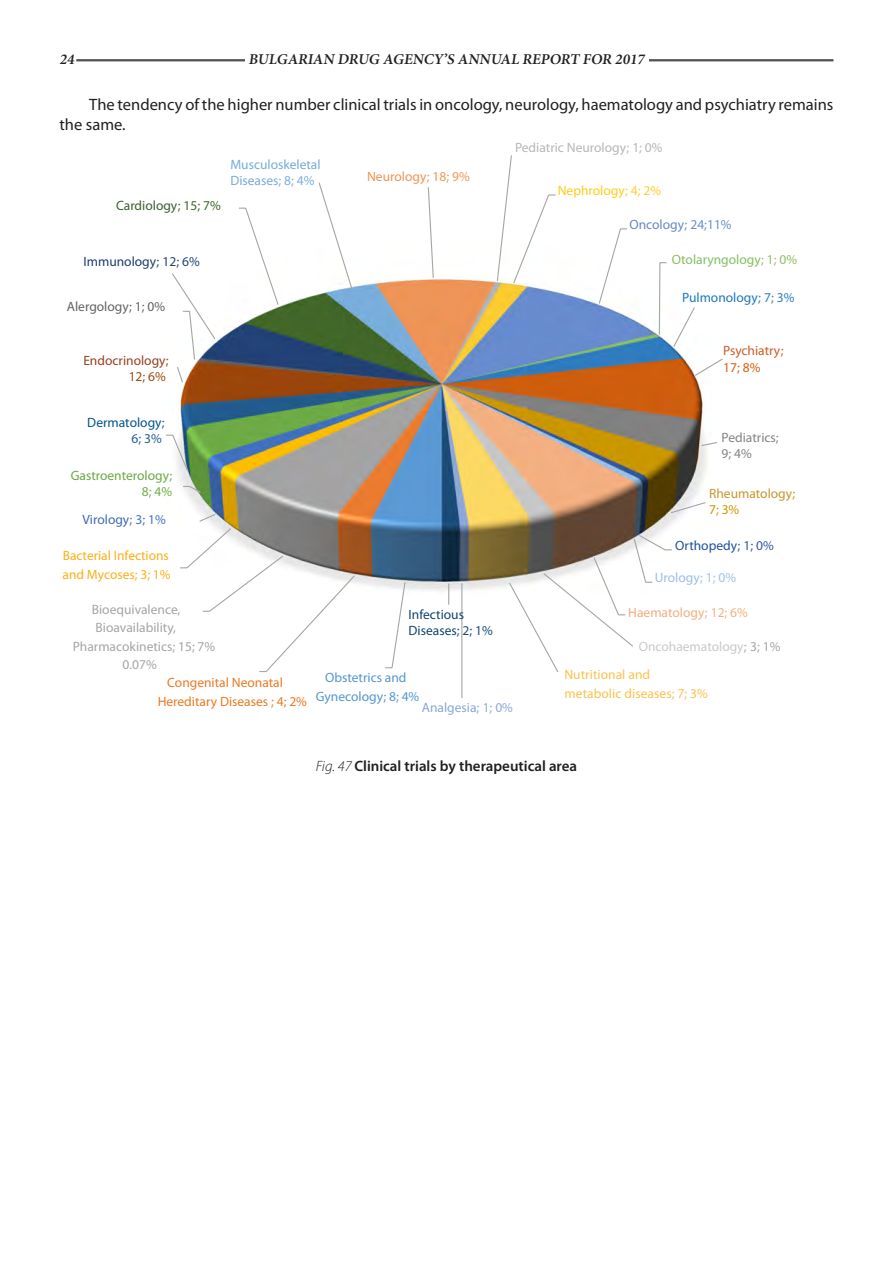
<style>
.page{position:relative;width:893px;height:1263px;background:#fff}
.page>*{position:absolute;margin:0;border:0;box-sizing:border-box;transform-origin:0 0}
.t1{font:16.5px/19.5px "Myriad Pro";color:#231f20}
.t2{font:600 15px "Minion Pro";color:#231f20}
.t3{font:600 15px "Myriad Pro";color:#231f20}
.t4{font:13.5px "Myriad Pro";color:#a5a5a5}
.t5{font:13.5px/18.3px "Myriad Pro";color:#eb7923}
.t6{font:13.5px/27.6px "Myriad Pro";color:#c9c9c9}
.t7{font:13.5px/18.3px "Myriad Pro";color:#fcaf17}
.t8{font:13.5px/16.2px "Myriad Pro";color:#76acdc}
.t9{font:13.5px/18.3px "Myriad Pro";color:#5397d1;text-align:center}
.t10{font:13.5px "Myriad Pro";color:#b7b7b7}
.t11{font:13.5px/16.2px "Myriad Pro";color:#104572}
.t12{font:13.5px "Myriad Pro";letter-spacing:.005em;color:#fbc24e}
.t13{font:13.5px/16.2px "Myriad Pro";color:#6aaa44;text-align:right}
.t14{font:13.5px/16.2px "Myriad Pro";color:#974120;text-align:right}
.t15{font:13.5px "Myriad Pro";color:#87be60}
.t16{font:13.5px/16.2px "Myriad Pro";color:#c7972c}
.t17{font:13.5px "Myriad Pro";color:#f3ae7e}
.t18{font:13.5px/16.2px "Myriad Pro";color:#00568d;text-align:right}
.t19{font:13.5px "Myriad Pro";color:#1e3a6f}
.t20{font:13.5px "Myriad Pro";color:#38622f}
.t21{font:13.5px "Myriad Pro";color:#1d78bd}
.t22{font:13.5px/16.2px "Myriad Pro";color:#ce5b27}
.t23{font:13.5px "Myriad Pro";color:#636363}
.t24{font:13.5px "Myriad Pro";color:#f09351}
.t25{font:13.5px "Myriad Pro";color:#ffcc19}
.t26{font:13.5px "Myriad Pro";color:#6489c6}
.t27{font:13.5px/16.2px "Myriad Pro";color:#848484}
.t28{font:13.5px "Myriad Pro";color:#1c529e}
.t29{font:13.5px "Myriad Pro";color:#8ba6d6}
.t30{font:13.5px "Myriad Pro";color:#3d6cb3}
.t31{font:13.5px "Myriad Pro";color:#99c0e3}
.s1{color:#43682b}
.s2{color:#7cafdd}
.s3{color:#264478}
.s4{color:#9e480e}
.s5{color:#f1975a}
.s6{color:#ffcd33}
.s7{color:#698ed0}
.s8{color:#8cc168}
.s9{color:#327dc2}
.s10{color:#d26012}
.s11{color:#255e91}
.s12{color:#70ad47}
.s13{color:#4472c4}
.s14{color:#1f4e79}
.s15{color:#8faadc}
.s16{color:#cc9a00}
.s17{color:#335aa1}
.s18{color:#9dc3e6}
.s19{color:#f4b183}
.s20{color:#a6a6a6}
.s21{color:#fbc24e}
.s22{font-weight:300;font-style:italic}
</style>
<div class="page">
<hr style="left:76px;top:59px;width:757px;height:1px;background:#231f20">
<hr style="left:76px;top:61px;width:757px;height:1px;background:#231f20">
<div style="left:245px;top:47px;width:404px;height:30px;background:#fff"></div>
<img style="left:166px;top:155px;width:541px;height:543px">
<svg style="left:694px;top:357px;width:29px;height:20px"></svg>
<svg style="left:700px;top:441px;width:17px;height:6px"></svg>
<p class="t2" style="left:60px;top:50px;width:19px">24</p>
<p class="t2" style="left:248px;top:50px;width:400px">BULGARIAN DRUG AGENCY’S ANNUAL REPORT FOR 2017</p>
<p class="t1" style="left:60px;top:95px;width:775px;text-indent:30px">The tendency of the higher number clinical trials in oncology, neurology, haematology and psychiatry remains the same.</p>
<p class="t20" style="left:116px;top:198px;width:106px">Cardiology<span class="s1">; 15; 7%</span></p>
<p class="t8" style="left:230px;top:156px;width:92px">Musculoskeletal<br>Diseases<span class="s2">; 8; 4%</span></p>
<p class="t19" style="left:83px;top:254px;width:118px">Immunology<span class="s3">; 12; 6%</span></p>
<p class="t23" style="left:67px;top:299px;width:100px">Alergology; 1; 0%</p>
<p class="t14" style="left:83px;top:352px;width:87px">Endocrinology<span class="s4">;<br>12; 6%</span></p>
<p class="t24" style="left:367px;top:169px;width:104px">Neurology<span class="s5">; 18; 9%</span></p>
<p class="t10" style="left:515px;top:140px;width:149px">Pediatric Neurology; 1; 0%</p>
<p class="t25" style="left:558px;top:183px;width:105px">Nephrology; <span class="s6">4; 2%</span></p>
<p class="t26" style="left:629px;top:217px;width:104px">Oncology<span class="s7">; 24;11%</span></p>
<p class="t15" style="left:672px;top:252px;width:127px">Otolaryngology<span class="s8">; 1; 0%</span></p>
<p class="t21" style="left:682px;top:290px;width:114px">Pulmonology<span class="s9">; 7; 3%</span></p>
<p class="t22" style="left:723px;top:343px;width:62px">Psychiatry<span class="s10">;<br>17; 8%</span></p>
<p class="t18" style="left:87px;top:415px;width:79px">Dermatology<span class="s11">;<br>6; 3%</span></p>
<p class="t13" style="left:71px;top:468px;width:103px">Gastroenterology<span class="s12">;<br>8; 4%</span></p>
<p class="t30" style="left:83px;top:512px;width:85px">Virology<span class="s13">; 3; 1%</span></p>
<p class="t7" style="left:63px;top:547px;width:110px">Bacterial Infections and Mycoses; 3; 1%</p>
<p class="t4" style="left:92px;top:602px;width:90px">Bioequivalence,</p>
<p class="t4" style="left:96px;top:620px;width:82px">Bioavailability,</p>
<p class="t4" style="left:73px;top:639px;width:144px">Pharmacokinetics; 15; 7%</p>
<p class="t4" style="left:122px;top:657px;width:36px">0.07%</p>
<p class="t5" style="left:158px;top:674px;width:151px;text-indent:10px">Congenital Neonatal<br>Hereditary Diseases ; 4; 2%</p>
<p class="t11" style="left:409px;top:607px;width:86px">Infectious<br>Diseases<span class="s14">; 2; 1%</span></p>
<p class="t9" style="left:316px;top:669px;width:105px">Obstetrics and<br>Gynecology; 8; 4%</p>
<p class="t29" style="left:422px;top:700px;width:93px">Analgesia; <span class="s15">1; 0%</span></p>
<p class="t27" style="left:722px;top:430px;width:59px">Pediatrics;<br>9; 4%</p>
<p class="t16" style="left:709px;top:485px;width:88px">Rheumatology<span class="s16">;<br>7; 3%</span></p>
<p class="t28" style="left:675px;top:538px;width:100px">Orthopedy<span class="s17">; 1; 0%</span></p>
<p class="t31" style="left:655px;top:570px;width:83px">Urology<span class="s18">; 1; 0%</span></p>
<p class="t17" style="left:628px;top:605px;width:121px">Haematology<span class="s19">; 12; 6%</span></p>
<p class="t6" style="left:564px;top:633px;width:218px;text-indent:74px">Oncohaematology<span class="s20">; 3; 1%<br></span><span class="s21">Nutritional and</span></p>
<p class="t12" style="left:565px;top:686px;width:145px">metabolic diseases; 7; 3%</p>
<p class="t3" style="left:316px;top:756px;width:263px"><span class="s22">Fig. 47</span> Clinical trials by therapeutical area</p>
</div>
